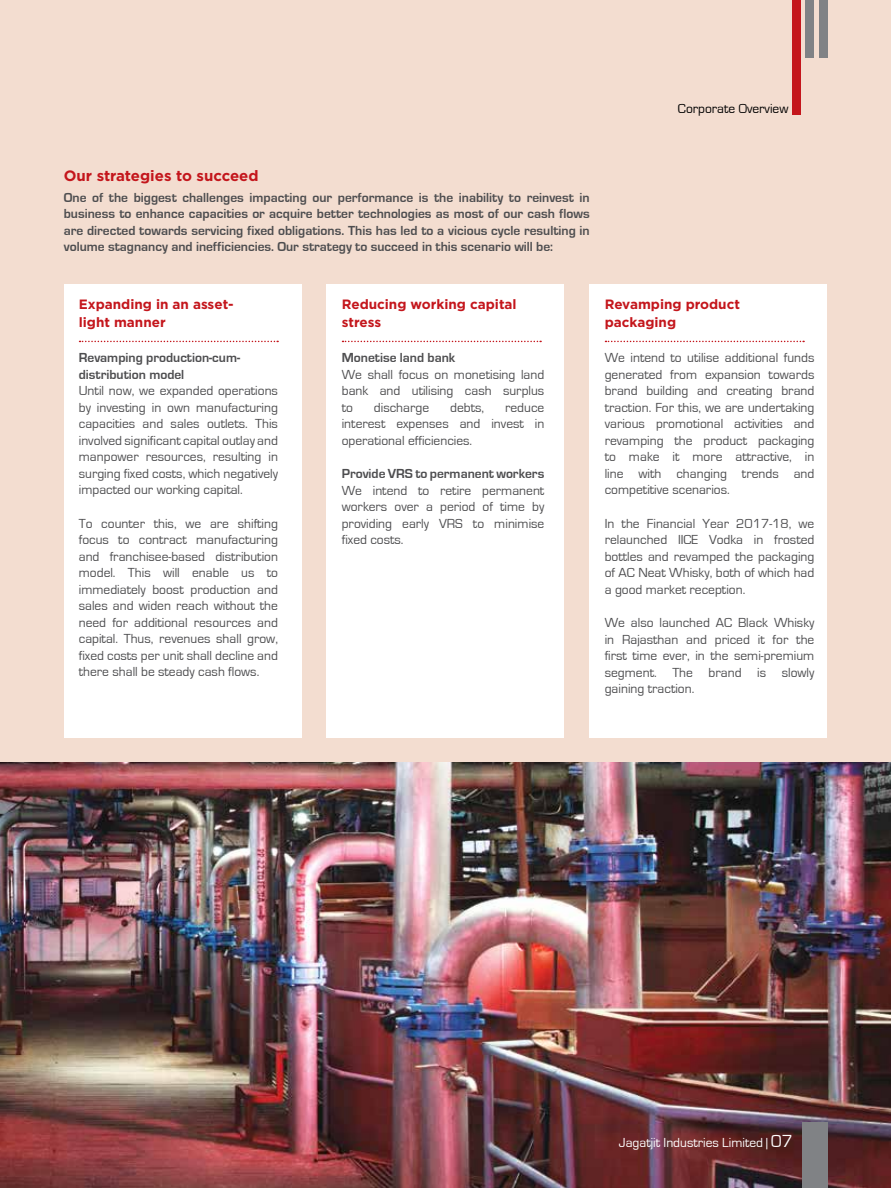
<style>
.page{position:relative;width:891px;height:1188px;background:#f3ddd0}
.page>*{position:absolute;margin:0;border:0;box-sizing:border-box;transform-origin:0 0}
.t1{font:700 15px "Gotham";letter-spacing:-.015em;color:#c4161c}
.t2{font:13.5px/16.5px "Eurostile";color:#4d4d4f;text-align:justify}
.t3{font:700 13.5px/16.5px "Eurostile";color:#4d4d4f;text-align:justify}
.t4{font:700 13.5px/18px "Gotham";color:#c4161c}
.t5{font:13.5px "Eurostile";color:#fff}
.t6{font:13.5px "Eurostile";color:#000}
.s1{font-weight:700}
.s2{font-size:18px}
</style>
<div class="page">
<img style="left:0;top:763px;width:891px;height:425px">
<div style="left:64px;top:284px;width:237px;height:454px;background:#fff"></div>
<div style="left:327px;top:284px;width:237px;height:454px;background:#fff"></div>
<div style="left:590px;top:284px;width:237px;height:454px;background:#fff"></div>
<svg style="left:80px;top:341px;width:198px;height:1px"></svg>
<svg style="left:342px;top:341px;width:199px;height:1px"></svg>
<svg style="left:605px;top:341px;width:199px;height:1px"></svg>
<div style="left:819px;top:0;width:8px;height:58px;background:#808285"></div>
<div style="left:805px;top:0;width:9px;height:58px;background:#808285"></div>
<div style="left:792px;top:0;width:8px;height:114px;background:#c4161c"></div>
<div style="left:801px;top:1123px;width:26px;height:65px;background:#808285"></div>
<p class="t6" style="left:678px;top:101px;width:112px">Corporate Overview</p>
<p class="t1" style="left:64px;top:167px;width:196px">Our strategies to succeed</p>
<p class="t3" style="left:64px;top:189px;width:527px">One of the biggest challenges impacting our performance is the inability to reinvest in business to enhance capacities or acquire better technologies as most of our cash flows are directed towards servicing fixed obligations. This has led to a vicious cycle resulting in volume stagnancy and inefficiencies. Our strategy to succeed in this scenario will be:</p>
<p class="t4" style="left:79px;top:295px;width:156px">Expanding in an asset&shy;light manner</p>
<p class="t4" style="left:342px;top:295px;width:176px">Reducing working capital stress</p>
<p class="t2" style="left:342px;top:350px;width:204px;text-align:left"><span class="s1">Monetise land bank<br></span>We shall focus on monetising land bank and utilising cash surplus to</p>
<p class="t2" style="left:79px;top:350px;width:201px;text-align:left"><span class="s1">Revamping production-cum&shy;distribution model<br></span>Until now, we expanded operations by investing in own manufacturing capacities and sales outlets. This involved significant capital outlay and manpower resources, resulting in surging fixed costs, which negatively impacted our working capital.</p>
<p class="t2" style="left:79px;top:515px;width:201px">To counter this, we are shifting focus to contract manufacturing and franchisee-based distribution model. This will enable us to immediately boost production and sales and widen reach without the need for additional resources and capital. Thus, revenues shall grow, fixed costs per unit shall decline and there shall be steady cash flows.</p>
<p class="t2" style="left:342px;top:399px;width:204px;text-indent:163px">reduce interest expenses and invest in operational efficiencies.</p>
<p class="t2" style="left:342px;top:466px;width:204px"><span class="s1">Provide VRS to permanent workers </span>We intend to retire permanent workers over a period of time by providing early VRS to minimise fixed costs.</p>
<p class="t2" style="left:374px;top:399px;width:57px">discharge</p>
<p class="t2" style="left:450px;top:399px;width:36px">debts,</p>
<p class="t4" style="left:605px;top:295px;width:137px">Revamping product packaging</p>
<p class="t2" style="left:605px;top:350px;width:211px">We intend to utilise additional funds generated from expansion towards brand building and creating brand traction. For this, we are undertaking various promotional activities and revamping the product packaging to make it more attractive, in line with changing trends and competitive scenarios.</p>
<p class="t2" style="left:605px;top:515px;width:211px">In the Financial Year 2017-18, we relaunched IICE Vodka in frosted bottles and revamped the packaging of AC Neat Whisky, both of which had a good market reception.</p>
<p class="t2" style="left:605px;top:615px;width:211px">We also launched AC Black Whisky in Rajasthan and priced it for the first time ever, in the semi-premium segment. The brand is slowly gaining traction.</p>
<p class="t5" style="left:619px;top:1135px;width:175px">Jagatjit Industries Limited | <span class="s2">07</span></p>
</div>
